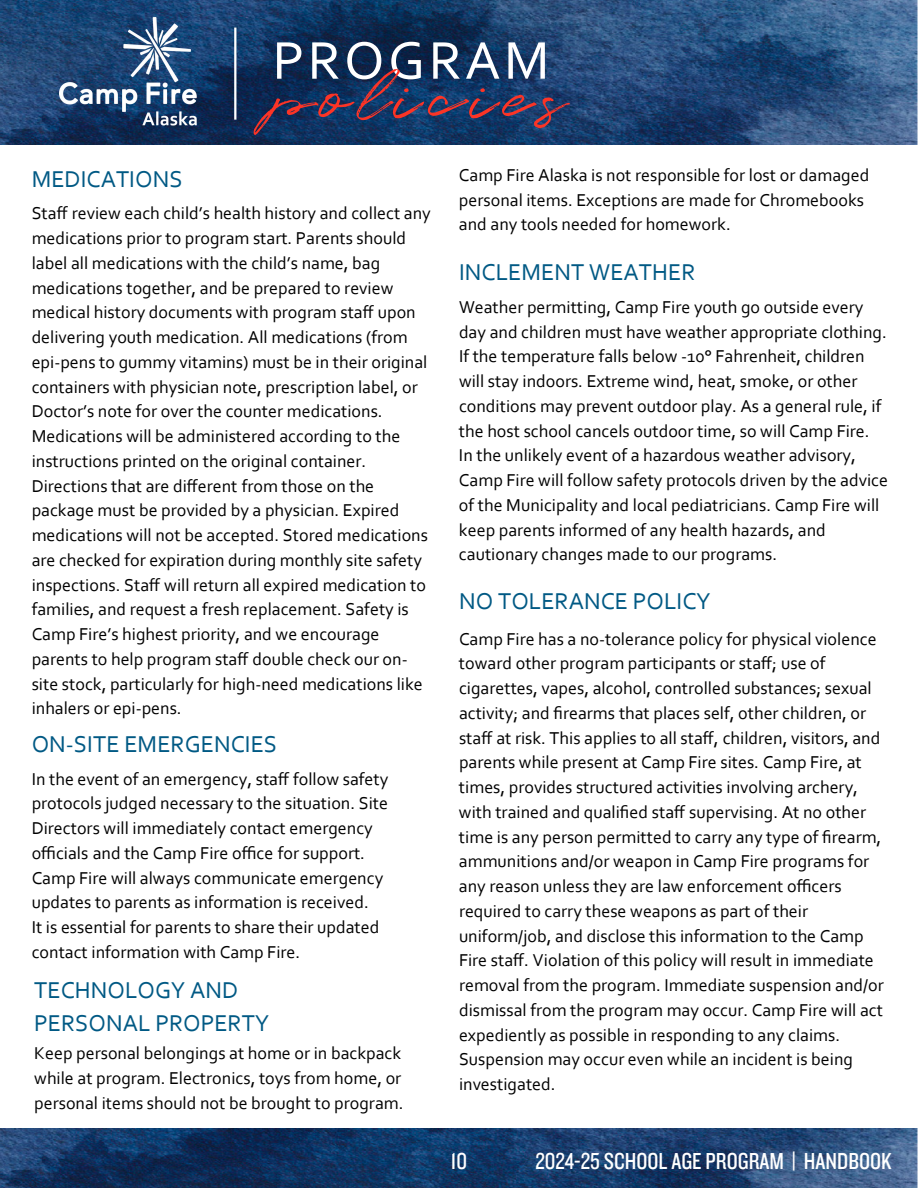
<style>
.page{position:relative;width:918px;height:1188px;background:#fff}
.page>*{position:absolute;margin:0;border:0;box-sizing:border-box;transform-origin:0 0}
.t1{font:71.25px "Quentin";letter-spacing:.115em;color:#fc3426}
.t2{font:55.5px "Corbel";letter-spacing:.065em;color:#fff}
.t3{font:24px/32.7px "Corbel";color:#005984}
.t4{font:24px "Knockout HTF29 Junior Liteweight";color:#fff}
.t5{font:18px/24.8px "Corbel";color:#000}
</style>
<div class="page">
<img style="left:0;top:1128px;width:918px;height:60px">
<img style="left:0;top:0;width:918px;height:144px">
<img style="left:60px;top:18px;width:138px;height:111px">
<hr style="left:234px;top:28px;width:2px;height:92px;background:#fff">
<h2 class="t2" style="left:272px;top:26px;width:279px">PROGRAM</h2>
<h1 class="t1" style="left:272px;top:50px;width:295px">policies</h1>
<h3 class="t3" style="left:32px;top:162px;width:153px">MEDICATIONS</h3>
<p class="t5" style="left:32px;top:201px;width:401px">Staff review each child’s health history and collect any medications prior to program start. Parents should label all medications with the child’s name, bag medications together, and be prepared to review medical history documents with program staff upon delivering youth medication. All medications (from epi-pens to gummy vitamins) must be in their original containers with physician note, prescription label, or Doctor’s note for over the counter medications.<br>Medications will be administered according to the instructions printed on the original container.<br>Directions that are different from those on the package must be provided by a physician. Expired medications will not be accepted. Stored medications are checked for expiration during monthly site safety inspections. Staff will return all expired medication to families, and request a fresh replacement. Safety is Camp Fire’s highest priority, and we encourage parents to help program staff double check our on&shy;site stock, particularly for high-need medications like inhalers or epi-pens.</p>
<h3 class="t3" style="left:32px;top:727px;width:247px">ON-SITE EMERGENCIES</h3>
<p class="t5" style="left:32px;top:766px;width:358px">In the event of an emergency, staff follow safety protocols judged necessary to the situation. Site Directors will immediately contact emergency officials and the Camp Fire office for support.<br>Camp Fire will always communicate emergency updates to parents as information is received.<br>It is essential for parents to share their updated contact information with Camp Fire.</p>
<h3 class="t3" style="left:34px;top:973px;width:237px">TECHNOLOGY AND<br>PERSONAL PROPERTY</h3>
<p class="t5" style="left:34px;top:1041px;width:371px">Keep personal belongings at home or in backpack while at program. Electronics, toys from home, or personal items should not be brought to program.</p>
<p class="t5" style="left:459px;top:162px;width:412px">Camp Fire Alaska is not responsible for lost or damaged personal items. Exceptions are made for Chromebooks and any tools needed for homework.</p>
<h3 class="t3" style="left:459px;top:255px;width:238px">INCLEMENT WEATHER</h3>
<p class="t5" style="left:459px;top:294px;width:431px">Weather permitting, Camp Fire youth go outside every day and children must have weather appropriate clothing.<br>If the temperature falls below -10° Fahrenheit, children will stay indoors. Extreme wind, heat, smoke, or other conditions may prevent outdoor play. As a general rule, if the host school cancels outdoor time, so will Camp Fire.<br>In the unlikely event of a hazardous weather advisory, Camp Fire will follow safety protocols driven by the advice of the Municipality and local pediatricians. Camp Fire will keep parents informed of any health hazards, and cautionary changes made to our programs.</p>
<h3 class="t3" style="left:459px;top:584px;width:253px">NO TOLERANCE POLICY</h3>
<p class="t5" style="left:459px;top:626px;width:426px">Camp Fire has a no-tolerance policy for physical violence toward other program participants or staff; use of cigarettes, vapes, alcohol, controlled substances; sexual activity; and firearms that places self, other children, or staff at risk. This applies to all staff, children, visitors, and parents while present at Camp Fire sites. Camp Fire, at times, provides structured activities involving archery, with trained and qualified staff supervising. At no other time is any person permitted to carry any type of firearm, ammunitions and/or weapon in Camp Fire programs for any reason unless they are law enforcement officers required to carry these weapons as part of their uniform/job, and disclose this information to the Camp Fire staff. Violation of this policy will result in immediate removal from the program. Immediate suspension and/or dismissal from the program may occur. Camp Fire will act expediently as possible in responding to any claims.<br>Suspension may occur even while an incident is being investigated.</p>
<h3 class="t4" style="left:451px;top:1149px;width:18px">10</h3>
<h3 class="t4" style="left:535px;top:1149px;width:358px">2024-25 SCHOOL AGE PROGRAM | HANDBOOK</h3>
</div>
